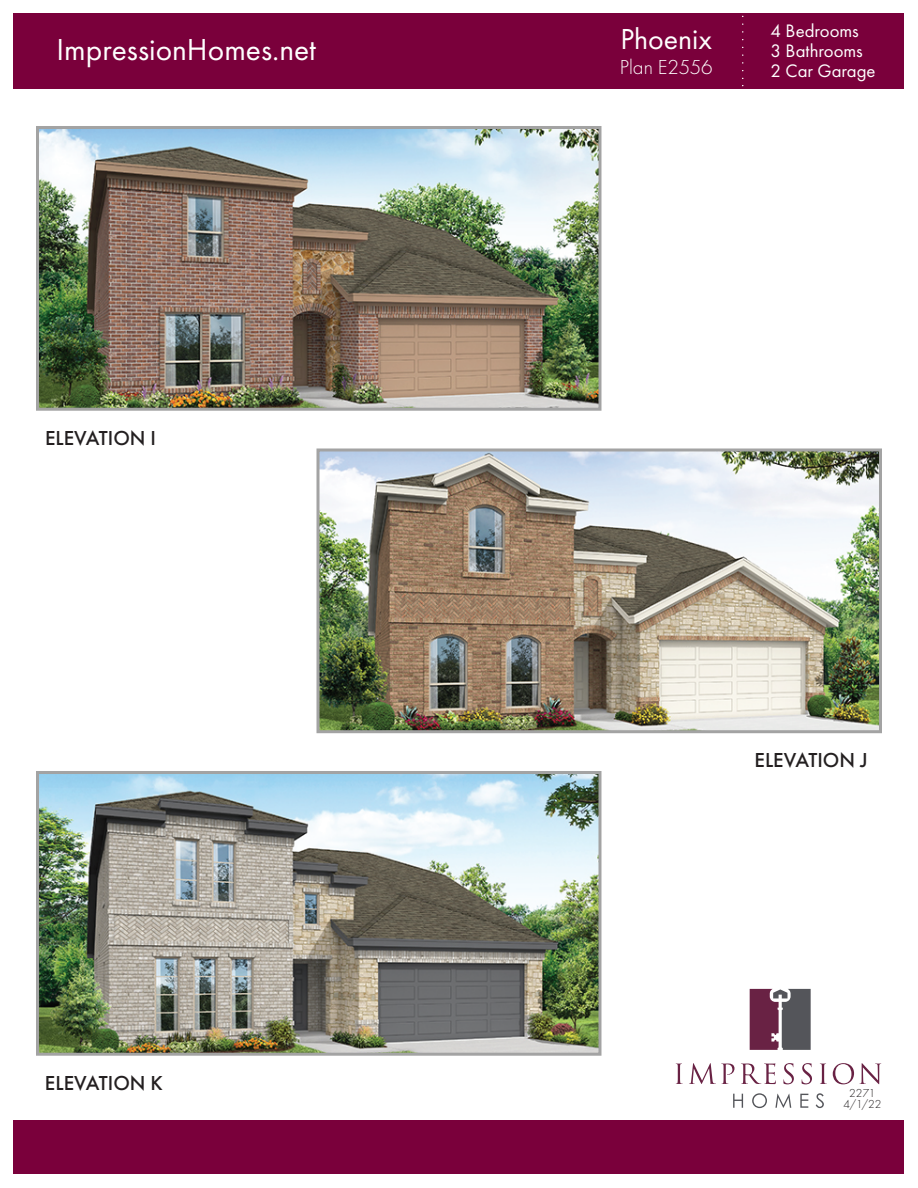
<style>
.page{position:relative;width:918px;height:1188px;background:#fff}
.page>*{position:absolute;margin:0;border:0;box-sizing:border-box;transform-origin:0 0}
.t1{font:31.5px "Futura PT";color:#fff}
.t2{font:30px "Futura PT";color:#fff}
.t3{font:500 21px "Futura PT";color:#231f20}
.t4{font:300 21px "Futura PT";letter-spacing:-.005em;color:#fff}
.t5{font:18.75px/20.2px "Futura PT";color:#fff}
.t6{font:300 12px/11.2px "Futura PT";letter-spacing:.005em;color:#231f20;text-align:center}
</style>
<div class="page">
<div style="left:14px;top:1120px;width:890px;height:54px;background:#7a003b"></div>
<svg style="left:733px;top:1094px;width:10px;height:14px"></svg>
<svg style="left:752px;top:1093px;width:15px;height:15px"></svg>
<svg style="left:775px;top:1094px;width:16px;height:14px"></svg>
<svg style="left:800px;top:1094px;width:8px;height:14px"></svg>
<svg style="left:816px;top:1093px;width:8px;height:15px"></svg>
<svg style="left:676px;top:1064px;width:7px;height:20px"></svg>
<svg style="left:689px;top:1063px;width:45px;height:21px"></svg>
<svg style="left:741px;top:1063px;width:35px;height:21px"></svg>
<svg style="left:783px;top:1063px;width:11px;height:21px"></svg>
<svg style="left:802px;top:1063px;width:10px;height:21px"></svg>
<svg style="left:820px;top:1064px;width:7px;height:20px"></svg>
<svg style="left:833px;top:1063px;width:48px;height:21px"></svg>
<svg style="left:750px;top:989px;width:61px;height:61px;background:#6e5161"></svg>
<div style="left:14px;top:14px;width:890px;height:75px;background:#7a003b"></div>
<img style="left:40px;top:130px;width:557px;height:277px">
<img style="left:321px;top:452px;width:557px;height:277px">
<img style="left:40px;top:775px;width:557px;height:277px">
<div style="left:36px;top:126px;width:565px;height:285px;border:3px solid #a3a3a3"></div>
<div style="left:317px;top:448px;width:565px;height:285px;border:3px solid #a3a3a3"></div>
<div style="left:36px;top:771px;width:565px;height:285px;border:3px solid #a3a3a3"></div>
<h1 class="t1" style="left:57px;top:31px;width:261px">ImpressionHomes.net</h1>
<p class="t3" style="left:45px;top:425px;width:113px">ELEVATION I</p>
<p class="t3" style="left:45px;top:1070px;width:119px">ELEVATION K</p>
<h2 class="t2" style="left:621px;top:21px;width:93px">Phoenix</h2>
<p class="t4" style="left:620px;top:55px;width:95px">Plan E2556</p>
<p class="t5" style="left:771px;top:20px;width:107px">4 Bedrooms<br>3 Bathrooms<br>2 Car Garage</p>
<p class="t3" style="left:754px;top:748px;width:115px">ELEVATION J</p>
<p class="t6" style="left:843px;top:1087px;width:39px">2271<br>4/1/22</p>
</div>
